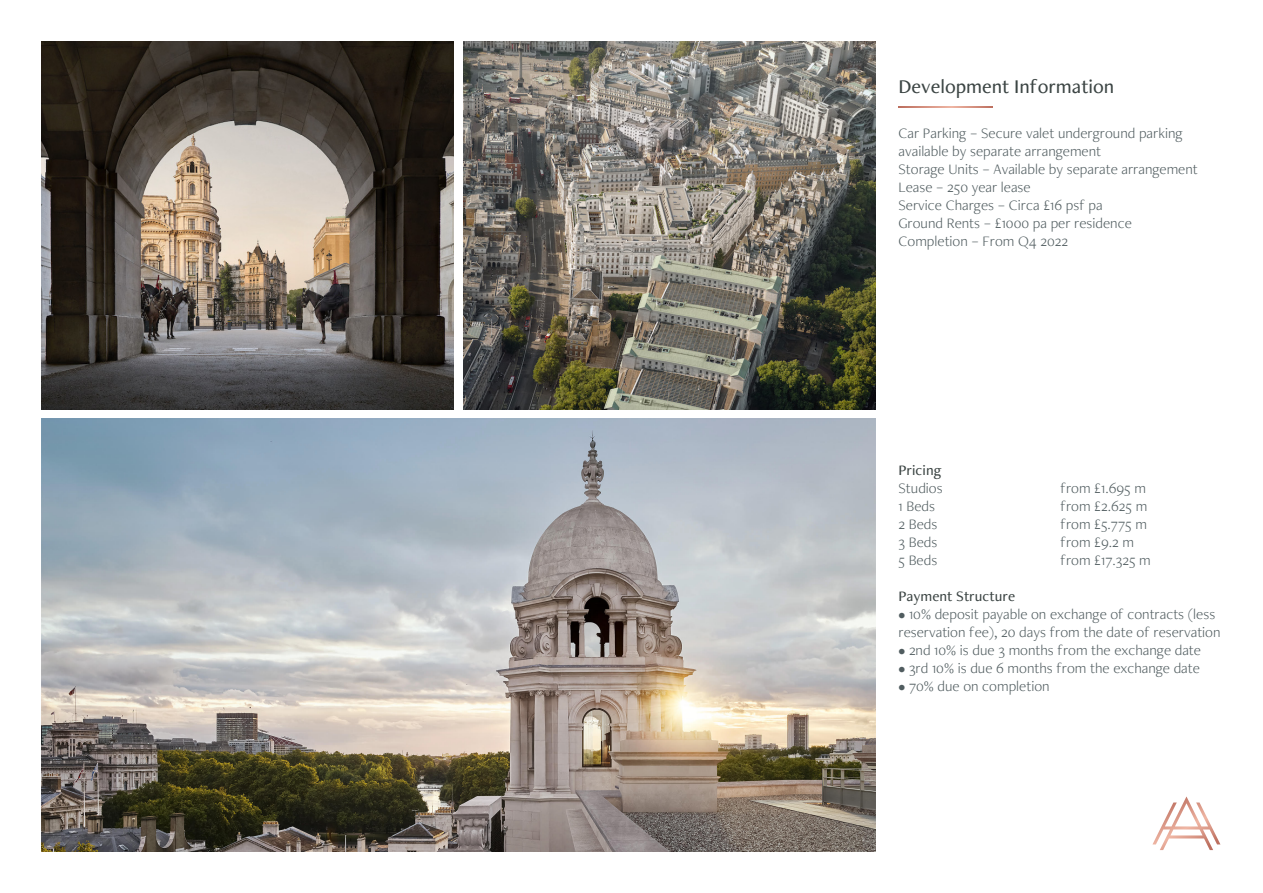
<style>
.page{position:relative;width:1263px;height:893px;background:#fff}
.page>*{position:absolute;margin:0;border:0;box-sizing:border-box;transform-origin:0 0}
.t1{font:500 20.25px "Freight Neo Pro";color:#3b4443}
.t2{font:300 15px/18px "Freight Neo Pro";color:#505c5f}
.t3{font:500 15px "Freight Neo Pro";color:#3b4443}
</style>
<div class="page">
<img style="left:41px;top:418px;width:835px;height:433px">
<img style="left:463px;top:42px;width:413px;height:368px">
<img style="left:41px;top:42px;width:413px;height:368px">
<svg style="left:1152px;top:796px;width:68px;height:54px"></svg>
<svg style="left:898px;top:106px;width:94px;height:2px"></svg>
<h1 class="t1" style="left:898px;top:73px;width:217px">Development Information</h1>
<p class="t2" style="left:898px;top:124px;width:301px">Car Parking – Secure valet underground parking available by separate arrangement<br>Storage Units – Available by separate arrangement Lease – 250 year lease<br>Service Charges – Circa £16 psf pa<br>Ground Rents – £1000 pa per residence Completion – From Q4 2022</p>
<p class="t3" style="left:898px;top:460px;width:44px">Pricing</p>
<p class="t2" style="left:898px;top:479px;width:46px">Studios</p>
<p class="t2" style="left:1060px;top:479px;width:87px">from £1.695 m</p>
<p class="t2" style="left:898px;top:497px;width:38px">1 Beds</p>
<p class="t2" style="left:1060px;top:497px;width:88px">from £2.625 m</p>
<p class="t2" style="left:898px;top:515px;width:40px">2 Beds</p>
<p class="t2" style="left:1060px;top:515px;width:88px">from £5.775 m</p>
<p class="t2" style="left:898px;top:533px;width:40px">3 Beds</p>
<p class="t2" style="left:1060px;top:533px;width:75px">from £9.2 m</p>
<p class="t2" style="left:898px;top:551px;width:40px">5 Beds</p>
<p class="t2" style="left:1060px;top:551px;width:92px">from £17.325 m</p>
<p class="t3" style="left:898px;top:586px;width:118px">Payment Structure</p>
<p class="t2" style="left:898px;top:605px;width:323px">• 10% deposit payable on exchange of contracts (less reservation fee), 20 days from the date of reservation</p>
<p class="t2" style="left:898px;top:641px;width:304px">• 2nd 10% is due 3 months from the exchange date</p>
<p class="t2" style="left:898px;top:659px;width:303px">• 3rd 10% is due 6 months from the exchange date</p>
<p class="t2" style="left:898px;top:677px;width:153px">• 70% due on completion</p>
</div>
